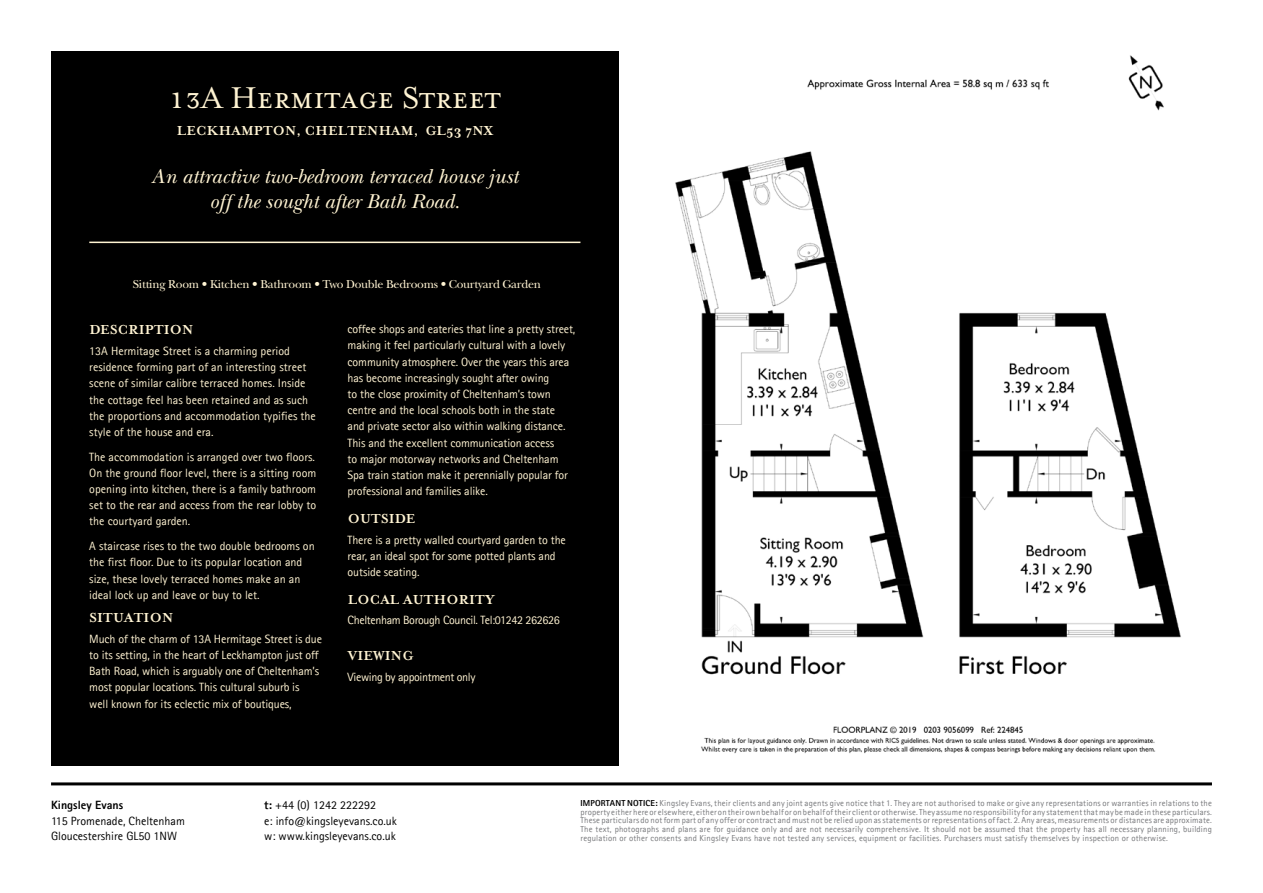
<style>
.page{position:relative;width:1263px;height:893px;background:#fff}
.page>*{position:absolute;margin:0;border:0;box-sizing:border-box;transform-origin:0 0}
.t1{font:34.5px "Mrs Eaves Small Caps Small Caps";color:#fff4d3}
.t2{font:italic 21px/25.2px "New Baskerville";color:#fff4d3;text-align:center}
.t3{font:700 15px "Mrs Eaves";letter-spacing:.015em;color:#fff4d3}
.t4{font:12px/16.2px "Agfa Rotis Sans Serif";letter-spacing:-.01em;color:#fff4d3}
.t5{font:12px/15.8px "Agfa Rotis Sans Serif";color:#000}
.t6{font:12px "Agfa Rotis Sans Serif";letter-spacing:-.03em;color:#fff4d3}
.t7{font:12px "New Baskerville";letter-spacing:-.02em;color:#fff4d3}
.t8{font:800 12px "Agfa Rotis Sans Serif";color:#000}
.t9{font:8.7px/8.6px "Agfa Rotis Sans Serif";letter-spacing:.02em;color:#77787b;text-align:justify}
.s1{font-weight:800}
.s2{font-weight:800;color:#000}
</style>
<div class="page">
<hr style="left:51px;top:782px;width:1161px;height:3px;background:#000">
<div style="left:51px;top:51px;width:568px;height:714px;background:#000"></div>
<hr style="left:89px;top:242px;width:491px;height:1px;background:#fff4d3">
<img style="left:675px;top:55px;width:506px;height:699px">
<h1 class="t1" style="left:169px;top:80px;width:333px">13A Hermitage Street</h1>
<p class="t3" style="left:177px;top:121px;width:318px">LECKHAMPTON, CHELTENHAM, GL53 7NX</p>
<h2 class="t2" style="left:151px;top:164px;width:369px">An attractive two-bedroom terraced house just off the sought after Bath Road.</h2>
<p class="t7" style="left:133px;top:277px;width:409px">Sitting Room • Kitchen • Bathroom • Two Double Bedrooms • Courtyard Garden</p>
<p class="t3" style="left:89px;top:321px;width:106px">DESCRIPTION</p>
<p class="t4" style="left:89px;top:343px;width:228px">13A Hermitage Street is a charming period residence forming part of an interesting street scene of similar calibre terraced homes. Inside the cottage feel has been retained and as such the proportions and accommodation typifies the style of the house and era.</p>
<p class="t4" style="left:89px;top:448px;width:229px;text-align:justify">The accommodation is arranged over two floors.<br>On the ground floor level, there is a sitting room opening into kitchen, there is a family bathroom set to the rear and access from the rear lobby to the courtyard garden.</p>
<p class="t4" style="left:89px;top:538px;width:227px">A staircase rises to the two double bedrooms on the first floor. Due to its popular location and size, these lovely terraced homes make an an ideal lock up and leave or buy to let.</p>
<p class="t3" style="left:89px;top:609px;width:85px">SITUATION</p>
<p class="t4" style="left:89px;top:630px;width:234px">Much of the charm of 13A Hermitage Street is due to its setting, in the heart of Leckhampton just off Bath Road, which is arguably one of Cheltenham’s most popular locations. This cultural suburb is<br>well known for its eclectic mix of boutiques,</p>
<p class="t4" style="left:348px;top:321px;width:229px">coffee shops and eateries that line a pretty street, making it feel particularly cultural with a lovely community atmosphere. Over the years this area has become increasingly sought after owing<br>to the close proximity of Cheltenham’s town centre and the local schools both in the state<br>and private sector also within walking distance.<br>This and the excellent communication access<br>to major motorway networks and Cheltenham Spa train station make it perennially popular for professional and families alike.</p>
<p class="t3" style="left:348px;top:510px;width:69px">OUTSIDE</p>
<p class="t4" style="left:348px;top:531px;width:220px">There is a pretty walled courtyard garden to the rear, an ideal spot for some potted plants and outside seating.</p>
<p class="t3" style="left:348px;top:591px;width:148px">LOCAL AUTHORITY</p>
<p class="t6" style="left:348px;top:613px;width:214px">Cheltenham Borough Council. Tel:01242 262626</p>
<p class="t3" style="left:348px;top:647px;width:66px">VIEWING</p>
<p class="t6" style="left:348px;top:670px;width:129px">Viewing by appointment only</p>
<p class="t8" style="left:51px;top:797px;width:74px">Kingsley Evans</p>
<p class="t5" style="left:51px;top:812px;width:135px">115 Promenade, Cheltenham<br>Gloucestershire GL50 1NW</p>
<p class="t5" style="left:264px;top:797px;width:134px"><span class="s1">t:</span> +44 (0) 1242 222292<br>e: info@kingsleyevans.co.uk w: www.kingsleyevans.co.uk</p>
<p class="t9" style="left:580px;top:799px;width:633px"><span class="s2">IMPORTANT NOTICE:</span> Kingsley Evans, their clients and any joint agents give notice that 1. They are not authorised to make or give any representations or warranties in relations to the property either here or elsewhere, either on their own behalf or on behalf of their client or otherwise. They assume no responsibility for any statement that may be made in these particulars.<br>These particulars do not form part of any offer or contract and must not be relied upon as statements or representations of fact. 2. Any areas, measurements or distances are approximate.<br>The text, photographs and plans are for guidance only and are not necessarily comprehensive. It should not be assumed that the property has all necessary planning, building regulation or other consents and Kingsley Evans have not tested any services, equipment or facilities. Purchasers must satisfy themselves by inspection or otherwise.</p>
</div>
